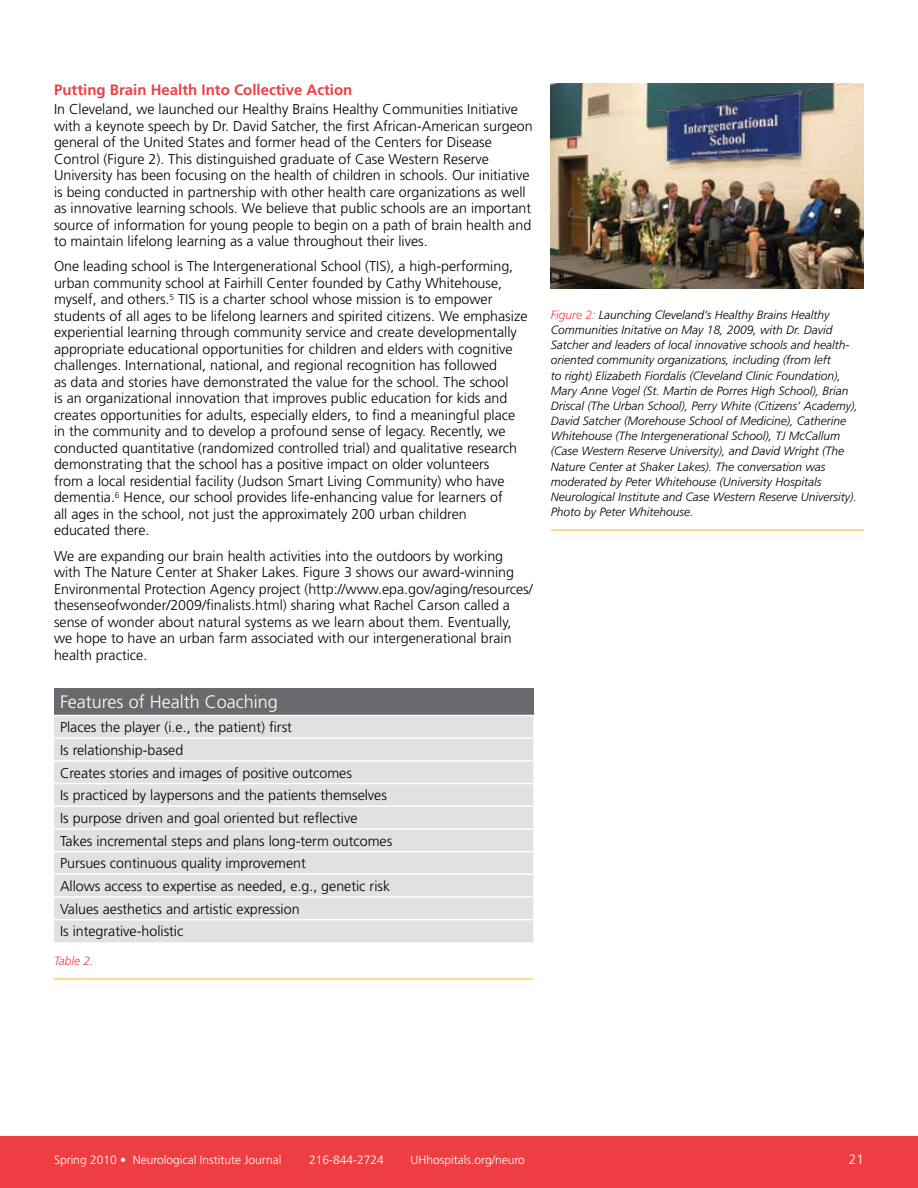
<style>
.page{position:relative;width:918px;height:1188px;background:#fff}
.page>*{position:absolute;margin:0;border:0;box-sizing:border-box;transform-origin:0 0}
.t1{font:300 18px "Frutiger LT Std";color:#fff}
.t2{font:700 15px "Frutiger LT Std";color:#ef3e42}
.t3{font:300 14.25px/16.5px "Frutiger LT Std";color:#000}
.t4{font:300 13.5px "Frutiger LT Std";color:#fff}
.t5{font:italic 300 12px/15.1px "Frutiger LT Std";color:#000}
.t6{font:300 12px "Frutiger LT Std";color:#fff}
.t7{font:italic 300 12px "Frutiger LT Std";color:#ef3e42}
.s1{color:#ef3e42}
</style>
<div class="page">
<div style="left:0;top:1137px;width:918px;height:51px;background:#ef3e42"></div>
<img style="left:551px;top:83px;width:313px;height:205px">
<hr style="left:551px;top:530px;width:313px;height:1px;background:#fdb913">
<hr style="left:54px;top:979px;width:479px;height:1px;background:#fdb913">
<div style="left:54px;top:688px;width:479px;height:28px;background:#696a6d"></div>
<div style="left:54px;top:716px;width:479px;height:226px;background:#e1e1e2"></div>
<hr style="left:54px;top:715px;width:479px;height:1px;background:#fff">
<hr style="left:54px;top:737px;width:479px;height:2px;background:#fff">
<hr style="left:54px;top:760px;width:479px;height:2px;background:#fff">
<hr style="left:54px;top:783px;width:479px;height:1px;background:#fff">
<hr style="left:54px;top:806px;width:479px;height:1px;background:#fff">
<hr style="left:54px;top:828px;width:479px;height:2px;background:#fff">
<hr style="left:54px;top:851px;width:479px;height:1px;background:#fff">
<hr style="left:54px;top:874px;width:479px;height:1px;background:#fff">
<hr style="left:54px;top:896px;width:479px;height:2px;background:#fff">
<hr style="left:54px;top:919px;width:479px;height:1px;background:#fff">
<p class="t2" style="left:54px;top:80px;width:300px">Putting Brain Health Into Collective Action</p>
<p class="t3" style="left:54px;top:101px;width:480px">In Cleveland, we launched our Healthy Brains Healthy Communities Initiative with a keynote speech by Dr. David Satcher, the first African-American surgeon general of the United States and former head of the Centers for Disease Control (Figure 2). This distinguished graduate of Case Western Reserve University has been focusing on the health of children in schools. Our initiative is being conducted in partnership with other health care organizations as well as innovative learning schools. We believe that public schools are an important source of information for young people to begin on a path of brain health and to maintain lifelong learning as a value throughout their lives.</p>
<p class="t3" style="left:54px;top:258px;width:475px">One leading school is The Intergenerational School (TIS), a high-performing, urban community school at Fairhill Center founded by Cathy Whitehouse, myself, and others.<sup>5</sup> TIS is a charter school whose mission is to empower students of all ages to be lifelong learners and spirited citizens. We emphasize experiential learning through community service and create developmentally appropriate educational opportunities for children and elders with cognitive challenges. International, national, and regional recognition has followed<br>as data and stories have demonstrated the value for the school. The school<br>is an organizational innovation that improves public education for kids and creates opportunities for adults, especially elders, to find a meaningful place in the community and to develop a profound sense of legacy. Recently, we conducted quantitative (randomized controlled trial) and qualitative research demonstrating that the school has a positive impact on older volunteers<br>from a local residential facility (Judson Smart Living Community) who have dementia.<sup>6</sup> Hence, our school provides life-enhancing value for learners of<br>all ages in the school, not just the approximately 200 urban children<br>educated there.</p>
<p class="t3" style="left:54px;top:548px;width:480px">We are expanding our brain health activities into the outdoors by working with The Nature Center at Shaker Lakes. Figure 3 shows our award-winning Environmental Protection Agency project (http://www.epa.gov/aging/resources/ thesenseofwonder/2009/finalists.html) sharing what Rachel Carson called a sense of wonder about natural systems as we learn about them. Eventually, we hope to have an urban farm associated with our intergenerational brain health practice.</p>
<p class="t1" style="left:60px;top:692px;width:219px">Features of Health Coaching</p>
<p class="t3" style="left:60px;top:716px;width:334px;line-height:22.6px">Places the player (i.e., the patient) first<br>Is relationship-based<br>Creates stories and images of positive outcomes<br>Is practiced by laypersons and the patients themselves Is purpose driven and goal oriented but reflective Takes incremental steps and plans long-term outcomes Pursues continuous quality improvement<br>Allows access to expertise as needed, e.g., genetic risk Values aesthetics and artistic expression<br>Is integrative-holistic</p>
<p class="t7" style="left:54px;top:954px;width:41px">Table 2.</p>
<p class="t5" style="left:551px;top:307px;width:308px"><span class="s1">Figure 2:</span> Launching Cleveland’s Healthy Brains Healthy Communities Initative on May 18, 2009, with Dr. David Satcher and leaders of local innovative schools and health&shy;oriented community organizations, including (from left<br>to right) Elizabeth Fiordalis (Cleveland Clinic Foundation), Mary Anne Vogel (St. Martin de Porres High School), Brian Driscal (The Urban School), Perry White (Citizens’ Academy), David Satcher (Morehouse School of Medicine), Catherine Whitehouse (The Intergenerational School), TJ McCallum (Case Western Reserve University), and David Wright (The Nature Center at Shaker Lakes). The conversation was moderated by Peter Whitehouse (University Hospitals Neurological Institute and Case Western Reserve University).<br>Photo by Peter Whitehouse.</p>
<p class="t6" style="left:54px;top:1153px;width:229px">Spring 2010 • Neurological Institute Journal</p>
<p class="t6" style="left:309px;top:1153px;width:76px">216-844-2724</p>
<p class="t6" style="left:411px;top:1153px;width:116px">UHhospitals.org/neuro</p>
<p class="t4" style="left:849px;top:1151px;width:17px">21</p>
</div>
